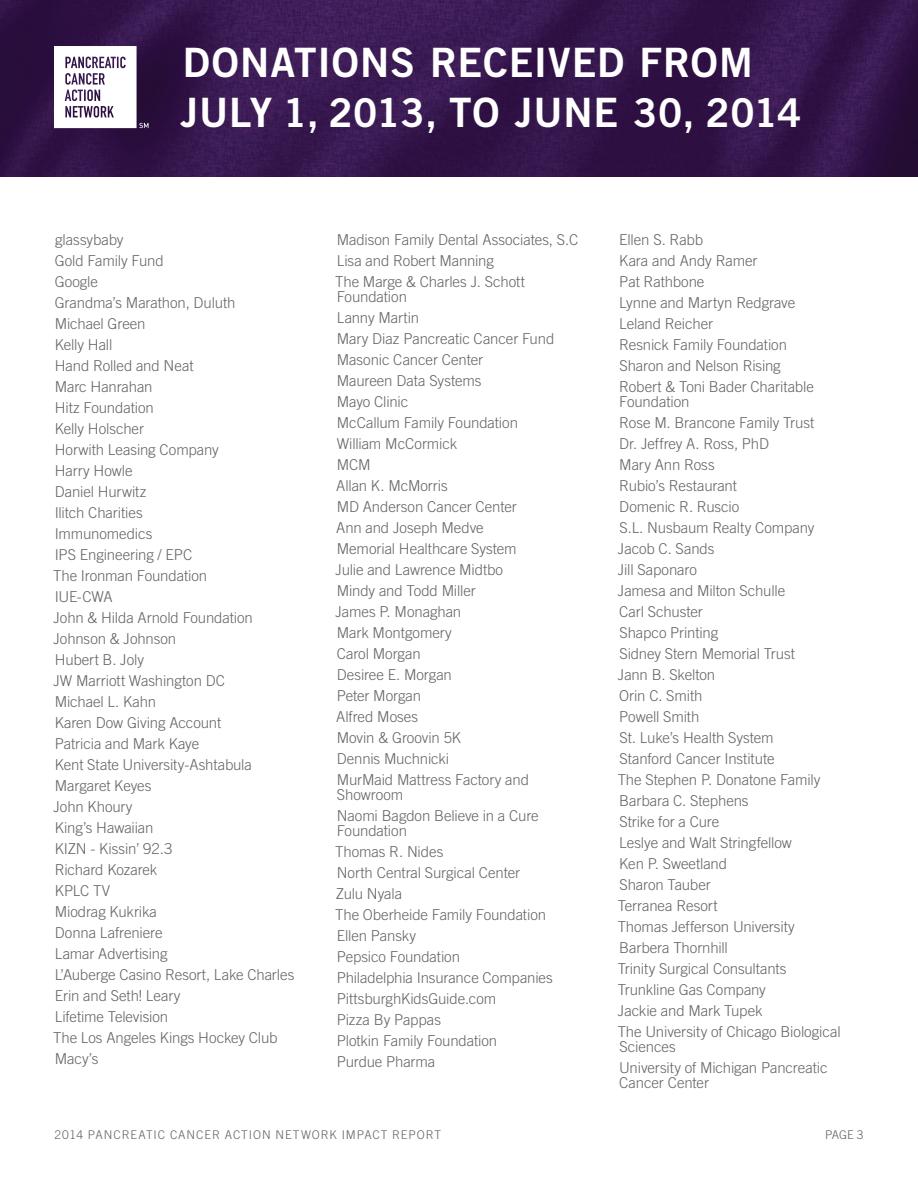
<style>
.page{position:relative;width:918px;height:1188px;background:#fff}
.page>*{position:absolute;margin:0;border:0;box-sizing:border-box;transform-origin:0 0}
.t1{font:40.5px "Trade Gothic LT Std Bd 2";letter-spacing:.02em;color:#fff}
.t2{font:39.75px "Trade Gothic LT Std Bd 2";color:#fff}
.t3{font:300 15px/21px "Trade Gothic LT Std";letter-spacing:-.005em;color:#616466}
.t4{font:300 12px "Trade Gothic LT Std";letter-spacing:.075em;color:#616466}
.s1{font-size:40.5px}
</style>
<div class="page">
<img style="left:0;top:0;width:918px;height:177px">
<svg style="left:54px;top:46px;width:94px;height:82px"></svg>
<h1 class="t1" style="left:183px;top:38px;width:572px">DONATIONS RECEIVED FROM</h1>
<h2 class="t2" style="left:181px;top:88px;width:622px"><span class="s1">JULY</span> 1, 2013, <span class="s1">TO JUNE</span> 30, 2014</h2>
<p class="t3" style="left:335px;top:229px;width:244px">Madison Family Dental Associates, S.C<br>Lisa and Robert Manning<br>The Marge &amp; Charles J. Schott</p>
<p class="t3" style="left:335px;top:286px;width:220px">Foundation<br>Lanny Martin<br>Mary Diaz Pancreatic Cancer Fund<br>Masonic Cancer Center<br>Maureen Data Systems<br>Mayo Clinic<br>McCallum Family Foundation<br>William McCormick<br>MCM<br>Allan K. McMorris<br>MD Anderson Cancer Center<br>Ann and Joseph Medve<br>Memorial Healthcare System<br>Julie and Lawrence Midtbo<br>Mindy and Todd Miller<br>James P. Monaghan<br>Mark Montgomery<br>Carol Morgan<br>Desiree E. Morgan<br>Peter Morgan<br>Alfred Moses<br>Movin &amp; Groovin 5K<br>Dennis Muchnicki<br>MurMaid Mattress Factory and</p>
<p class="t3" style="left:337px;top:784px;width:203px">Showroom<br>Naomi Bagdon Believe in a Cure</p>
<p class="t3" style="left:335px;top:820px;width:219px">Foundation<br>Thomas R. Nides<br>North Central Surgical Center<br>Zulu Nyala<br>The Oberheide Family Foundation<br>Ellen Pansky<br>Pepsico Foundation<br>Philadelphia Insurance Companies<br>PittsburghKidsGuide.com<br>Pizza By Pappas<br>Plotkin Family Foundation<br>Purdue Pharma</p>
<p class="t3" style="left:53px;top:229px;width:243px">glassybaby<br>Gold Family Fund<br>Google<br>Grandma’s Marathon, Duluth<br>Michael Green<br>Kelly Hall<br>Hand Rolled and Neat<br>Marc Hanrahan<br>Hitz Foundation<br>Kelly Holscher<br>Horwith Leasing Company<br>Harry Howle<br>Daniel Hurwitz<br>Ilitch Charities<br>Immunomedics<br>IPS Engineering / EPC<br>The Ironman Foundation<br>IUE-CWA<br>John &amp; Hilda Arnold Foundation<br>Johnson &amp; Johnson<br>Hubert B. Joly<br>JW Marriott Washington DC<br>Michael L. Kahn<br>Karen Dow Giving Account<br>Patricia and Mark Kaye<br>Kent State University-Ashtabula<br>Margaret Keyes<br>John Khoury<br>King’s Hawaiian<br>KIZN - Kissin’ 92.3<br>Richard Kozarek<br>KPLC TV<br>Miodrag Kukrika<br>Donna Lafreniere<br>Lamar Advertising<br>L’Auberge Casino Resort, Lake Charles<br>Erin and Seth! Leary<br>Lifetime Television<br>The Los Angeles Kings Hockey Club<br>Macy’s</p>
<p class="t3" style="left:619px;top:229px;width:196px">Ellen S. Rabb<br>Kara and Andy Ramer<br>Pat Rathbone<br>Lynne and Martyn Redgrave<br>Leland Reicher<br>Resnick Family Foundation<br>Sharon and Nelson Rising<br>Robert &amp; Toni Bader Charitable</p>
<p class="t3" style="left:618px;top:391px;width:225px">Foundation<br>Rose M. Brancone Family Trust<br>Dr. Jeffrey A. Ross, PhD<br>Mary Ann Ross<br>Rubio’s Restaurant<br>Domenic R. Ruscio<br>S.L. Nusbaum Realty Company<br>Jacob C. Sands<br>Jill Saponaro<br>Jamesa and Milton Schulle<br>Carl Schuster<br>Shapco Printing<br>Sidney Stern Memorial Trust<br>Jann B. Skelton<br>Orin C. Smith<br>Powell Smith<br>St. Luke’s Health System<br>Stanford Cancer Institute<br>The Stephen P. Donatone Family<br>Barbara C. Stephens<br>Strike for a Cure<br>Leslye and Walt Stringfellow<br>Ken P. Sweetland<br>Sharon Tauber<br>Terranea Resort<br>Thomas Jefferson University<br>Barbera Thornhill<br>Trinity Surgical Consultants<br>Trunkline Gas Company<br>Jackie and Mark Tupek<br>The University of Chicago Biological</p>
<p class="t3" style="left:619px;top:1036px;width:210px">Sciences<br>University of Michigan Pancreatic</p>
<p class="t3" style="left:619px;top:1072px;width:91px">Cancer Center</p>
<p class="t4" style="left:54px;top:1128px;width:388px">2014 PANCREATIC CANCER ACTION NETWORK IMPACT REPORT</p>
<p class="t4" style="left:825px;top:1128px;width:40px">PAGE 3</p>
</div>
